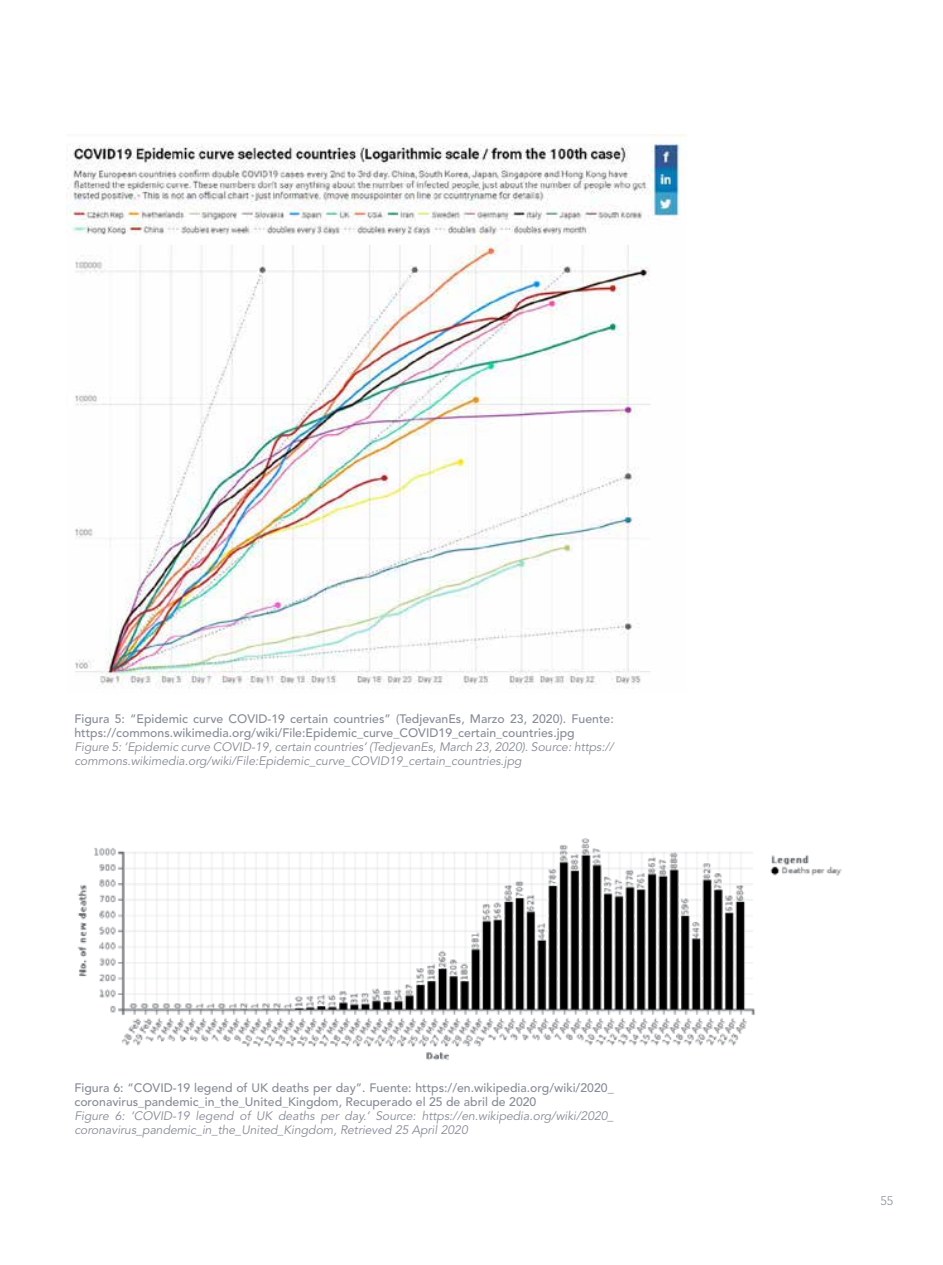
<style>
.page{position:relative;width:943px;height:1265px;background:#fff}
.page>*{position:absolute;margin:0;border:0;box-sizing:border-box;transform-origin:0 0}
.t1{font:500 12.25px/14px "Avenir LT Std";color:#868c96}
.t2{font:italic 12.25px/14px "Avenir LT Std";letter-spacing:-.005em;color:#868c96}
.t3{font:300 12.25px "Avenir LT Std";color:#868c96}
</style>
<div class="page">
<img style="left:67px;top:135px;width:616px;height:554px">
<img style="left:77px;top:838px;width:765px;height:222px">
<p class="t1" style="left:74px;top:712px;width:541px">Figura 5: “Epidemic curve COVID-19 certain countries” (TedjevanEs, Marzo 23, 2020). Fuente: https://commons.wikimedia.org/wiki/File:Epidemic_curve_COVID19_certain_countries.jpg</p>
<p class="t2" style="left:74px;top:740px;width:541px">Figure 5: ‘Epidemic curve COVID-19, certain countries’ (TedjevanEs, March 23, 2020). Source: https:// commons.wikimedia.org/wiki/File:Epidemic_curve_COVID19_certain_countries.jpg</p>
<p class="t1" style="left:74px;top:1081px;width:541px">Figura 6: “COVID-19 legend of UK deaths per day”. Fuente: https://en.wikipedia.org/wiki/2020_ coronavirus_pandemic_in_the_United_Kingdom, Recuperado el 25 de abril de 2020</p>
<p class="t2" style="left:74px;top:1109px;width:541px">Figure 6: ‘COVID-19 legend of UK deaths per day.’ Source: https://en.wikipedia.org/wiki/2020_ coronavirus_pandemic_in_the_United_Kingdom, Retrieved 25 April 2020</p>
<p class="t3" style="left:880px;top:1194px;width:14px">55</p>
</div>
